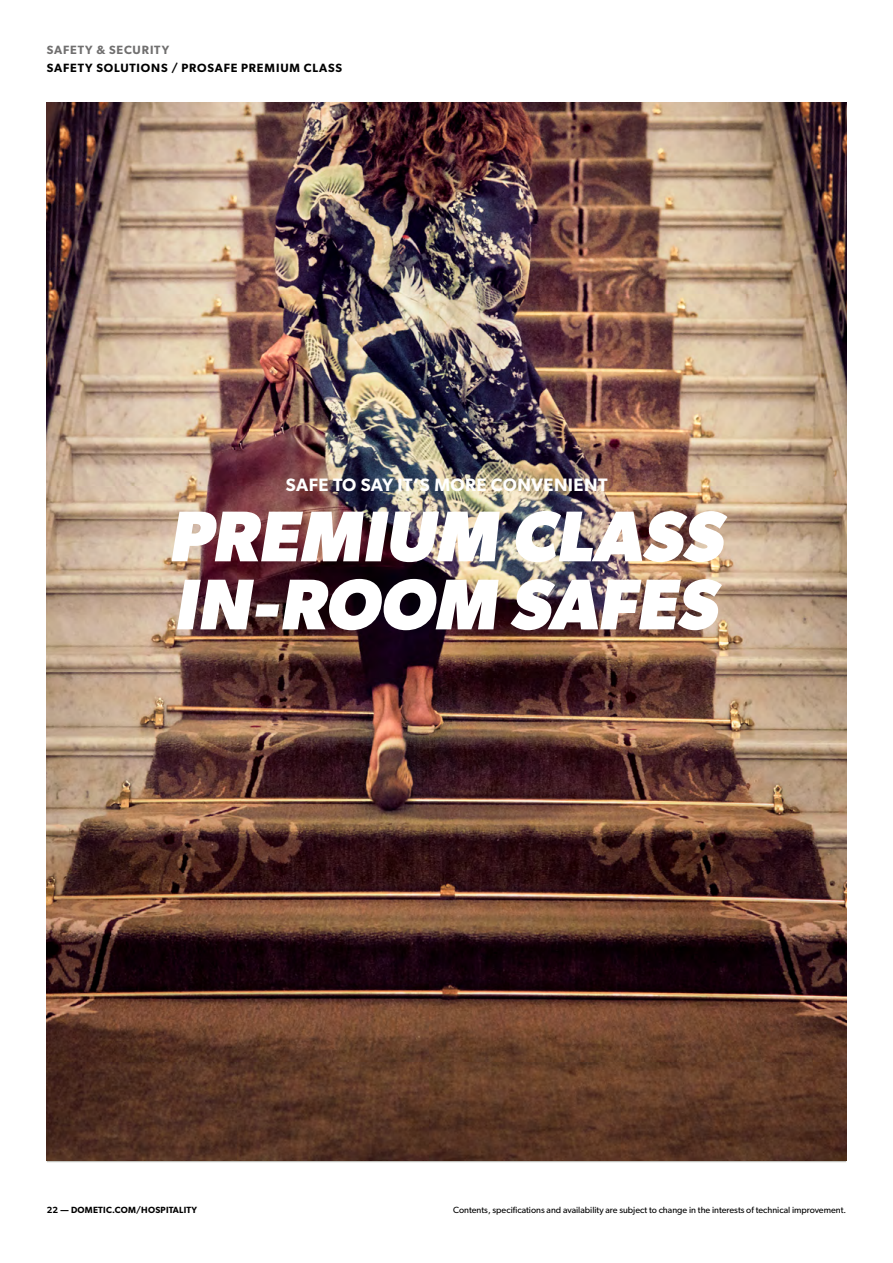
<style>
.page{position:relative;width:893px;height:1263px;background:#fff}
.page>*{position:absolute;margin:0;border:0;box-sizing:border-box;transform-origin:0 0}
.t1{font:italic 700 72px/68.1px "Gibson";color:#fff}
.t2{font:600 18px "Gibson";letter-spacing:.025em;color:#fff}
.t3{font:600 12px "Gibson";letter-spacing:.07em;color:#000}
.t4{font:600 12px "Gibson";letter-spacing:.07em;color:#706f6f}
.t5{font:9px "Gibson";color:#000}
.t6{font:600 9px "Gibson";letter-spacing:.025em;color:#000}
</style>
<div class="page">
<img style="left:47px;top:102px;width:799px;height:1059px">
<hr style="left:47px;top:1161px;width:799px;height:1px;background:#b4b3ac">
<h3 class="t4" style="left:47px;top:43px;width:124px">SAFETY &amp; SECURITY</h3>
<h3 class="t3" style="left:47px;top:61px;width:297px">SAFETY SOLUTIONS / PROSAFE PREMIUM CLASS</h3>
<h2 class="t2" style="left:286px;top:474px;width:323px">SAFE TO SAY IT’S MORE CONVENIENT</h2>
<h1 class="t1" style="left:170px;top:501px;width:555px">PREMIUM CLASS<br>IN-ROOM SAFES</h1>
<p class="t6" style="left:47px;top:1204px;width:152px">22 — DOMETIC.COM/HOSPITALITY</p>
<p class="t5" style="left:453px;top:1204px;width:394px">Contents, specifications and availability are subject to change in the interests of technical improvement.</p>
</div>
